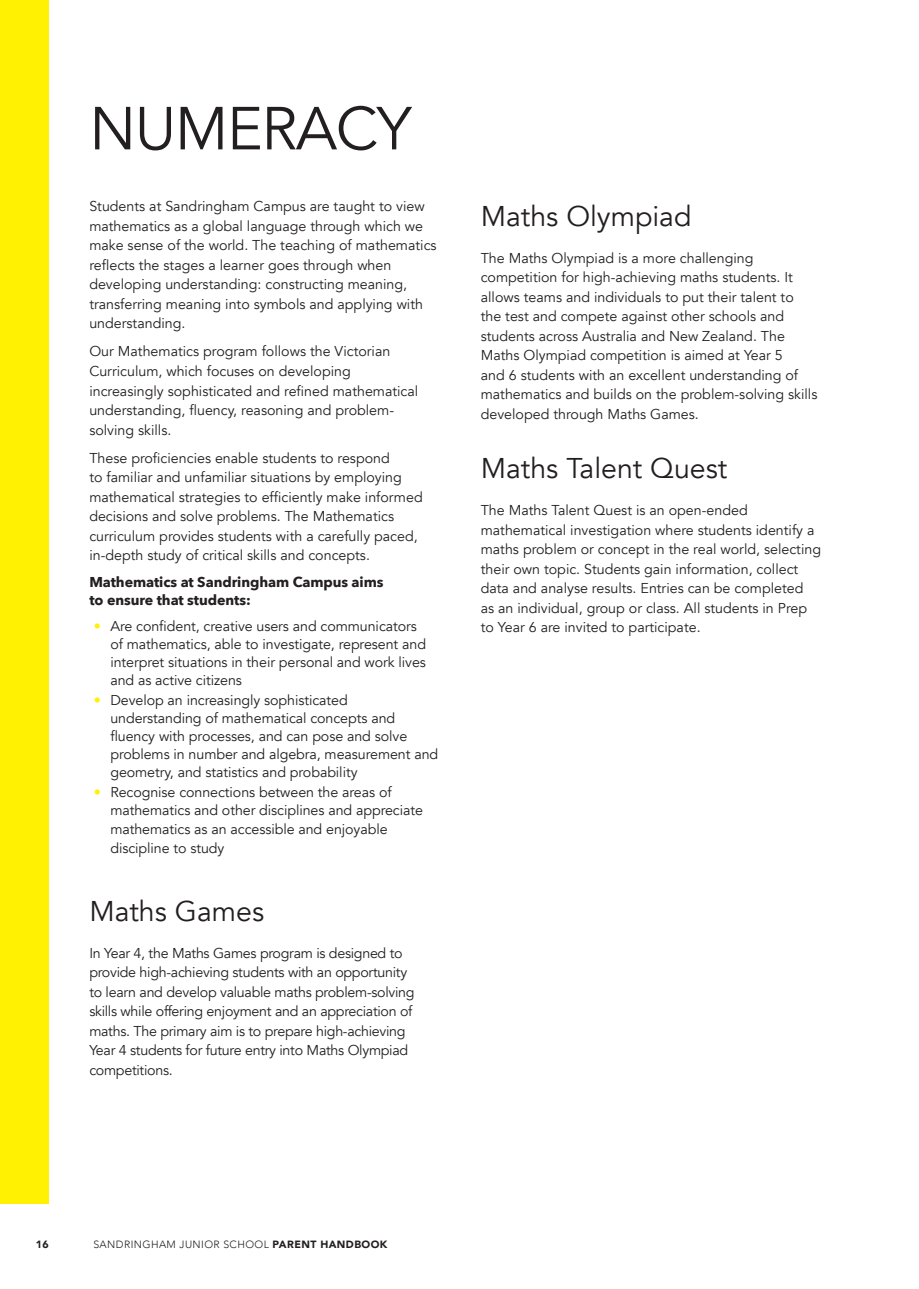
<style>
.page{position:relative;width:919px;height:1289px;background:#fff}
.page>*{position:absolute;margin:0;border:0;box-sizing:border-box;transform-origin:0 0}
.Heading_1{font:60px "Avenir";letter-spacing:-.02em;color:#231f20}
.Heading_2{font:28.5px "Avenir";color:#231f20}
.Body{font:14.25px/19.5px "Avenir";color:#231f20}
.Body-2{font:14.25px/19.5px "Avenir";letter-spacing:-.02em;color:#231f20}
.Body-3{font:700 14.25px/18px "Avenir Next";letter-spacing:-.005em;color:#231f20}
.t1{font:300 10.5px "Avenir";letter-spacing:.04em;color:#231f20}
.t2{font:900 10.5px "Avenir";color:#231f20}
.s1{color:#fff101}
.s2{font-weight:900}
</style>
<div class="page">
<div style="left:0;top:0;width:49px;height:1203px;background:#fff101"></div>
<p class="Heading_1" style="left:89px;top:93px;width:323px">NUMERACY</p>
<p class="Body" style="left:89px;top:197px;width:349px">Students at Sandringham Campus are taught to view mathematics as a global language through which we make sense of the world. The teaching of mathematics reflects the stages a learner goes through when developing understanding: constructing meaning, transferring meaning into symbols and applying with understanding.</p>
<p class="Body" style="left:89px;top:342px;width:330px">Our Mathematics program follows the Victorian Curriculum, which focuses on developing increasingly sophisticated and refined mathematical understanding, fluency, reasoning and problem&shy;solving skills.</p>
<p class="Body" style="left:89px;top:448px;width:335px">These proficiencies enable students to respond<br>to familiar and unfamiliar situations by employing mathematical strategies to efficiently make informed decisions and solve problems. The Mathematics curriculum provides students with a carefully paced, in-depth study of critical skills and concepts.</p>
<p class="Body-3" style="left:89px;top:572px;width:296px">Mathematics at Sandringham Campus aims to ensure that students:</p>
<p class="Body" style="left:110px;top:617px;width:317px;line-height:18px;text-indent:-17px"><span class="s1">•</span> Are confident, creative users and communicators of mathematics, able to investigate, represent and interpret situations in their personal and work lives and as active citizens</p>
<p class="Body" style="left:110px;top:691px;width:329px;line-height:18px;text-indent:-17px"><span class="s1">•</span> Develop an increasingly sophisticated understanding of mathematical concepts and fluency with processes, and can pose and solve problems in number and algebra, measurement and geometry, and statistics and probability</p>
<p class="Body" style="left:110px;top:783px;width:314px;line-height:18px;text-indent:-17px"><span class="s1">•</span> Recognise connections between the areas of mathematics and other disciplines and appreciate mathematics as an accessible and enjoyable</p>
<p class="Body" style="left:110px;top:838px;width:115px">discipline to study</p>
<p class="Heading_2" style="left:89px;top:894px;width:176px">Maths Games</p>
<p class="Body-2" style="left:89px;top:943px;width:327px">In Year 4, the Maths Games program is designed to provide high-achieving students with an opportunity to learn and develop valuable maths problem-solving skills while offering enjoyment and an appreciation of maths. The primary aim is to prepare high-achieving Year 4 students for future entry into Maths Olympiad competitions.</p>
<p class="Heading_2" style="left:480px;top:199px;width:212px">Maths Olympiad</p>
<p class="Body" style="left:480px;top:248px;width:338px">The Maths Olympiad is a more challenging competition for high-achieving maths students. It allows teams and individuals to put their talent to the test and compete against other schools and students across Australia and New Zealand. The Maths Olympiad competition is aimed at Year 5<br>and 6 students with an excellent understanding of mathematics and builds on the problem-solving skills developed through Maths Games.</p>
<p class="Heading_2" style="left:480px;top:451px;width:248px">Maths Talent Quest</p>
<p class="Body" style="left:480px;top:500px;width:342px">The Maths Talent Quest is an open-ended mathematical investigation where students identify a maths problem or concept in the real world, selecting their own topic. Students gain information, collect data and analyse results. Entries can be completed<br>as an individual, group or class. All students in Prep to Year 6 are invited to participate.</p>
<p class="t2" style="left:36px;top:1235px;width:14px">16</p>
<p class="t1" style="left:93px;top:1238px;width:295px">SANDRINGHAM JUNIOR SCHOOL <span class="s2">PARENT HANDBOOK</span></p>
</div>
